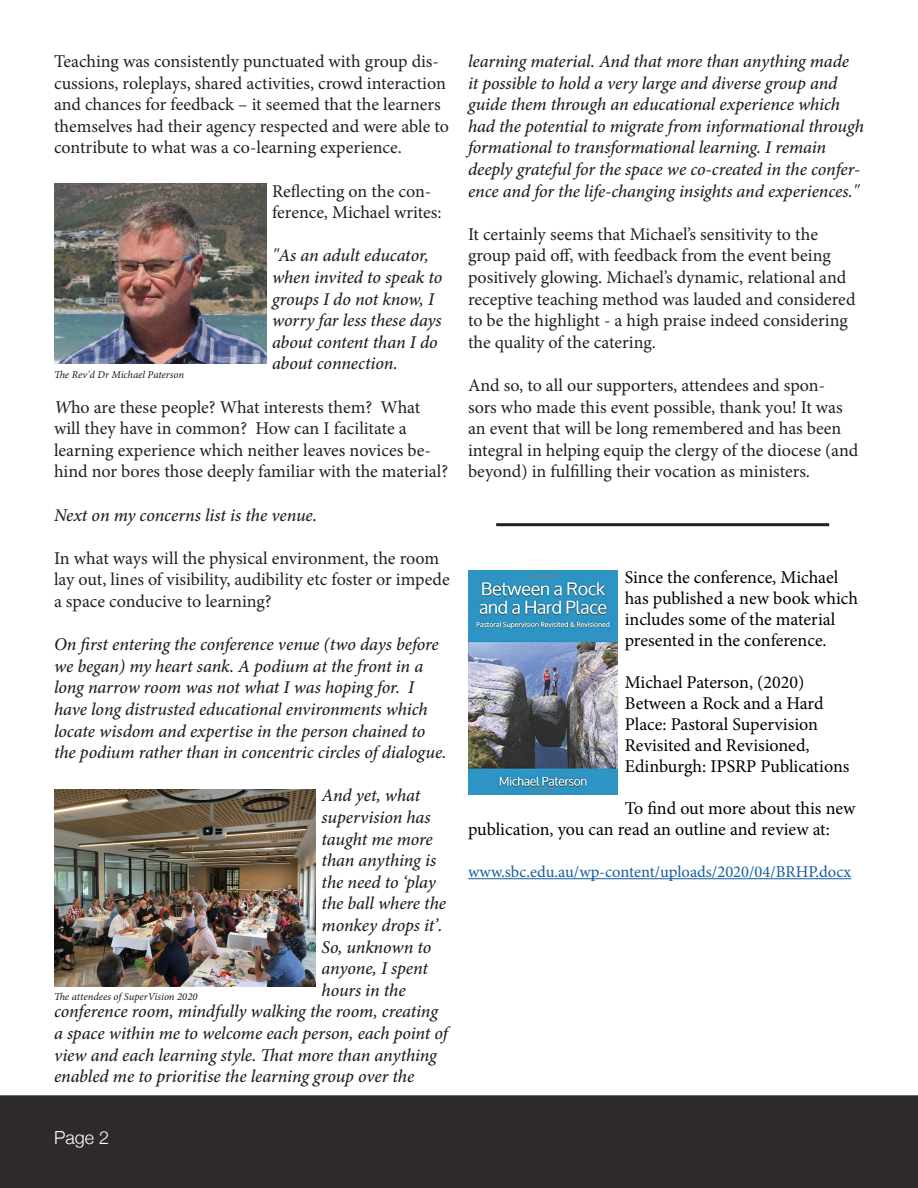
<style>
.page{position:relative;width:918px;height:1188px;background:#fff}
.page>*{position:absolute;margin:0;border:0;box-sizing:border-box;transform-origin:0 0}
.t1{font:italic 500 18px/21.6px "Minion Pro";letter-spacing:-.005em;color:#231f20}
.t2{font:18px/21.6px "Minion Pro";color:#231f20}
.t3{font:18px/21px "Minion Pro";letter-spacing:-.005em;color:#000}
.t4{font:300 18px "Helvetica Neue";color:#fff}
.t5{font:16.5px "Minion Pro";color:#175d9e}
.t6{font:10.5px "Minion Pro It Capt";letter-spacing:-.005em;color:#231f20}
.s1{font-weight:500;font-style:italic}
</style>
<div class="page">
<div style="left:1px;top:1096px;width:916px;height:91px;background:#2e2a2b"></div>
<div style="left:0;top:1095px;width:918px;height:93px;border:2px solid #231f20"></div>
<hr style="left:468px;top:878px;width:383px;height:1px;background:#175d9e">
<img style="left:468px;top:570px;width:149px;height:224px">
<img style="left:54px;top:790px;width:262px;height:196px">
<hr style="left:496px;top:523px;width:333px;height:3px;background:#231f20">
<img style="left:54px;top:183px;width:212px;height:180px">
<p class="t2" style="left:54px;top:51px;width:397px">Teaching was consistently punctuated with group dis&shy;cussions, roleplays, shared activities, crowd interaction and chances for feedback – it seemed that the learners themselves had their agency respected and were able to contribute to what was a co-learning experience.</p>
<p class="t2" style="left:272px;top:180px;width:171px">Reflecting on the con&shy;ference, Michael writes:</p>
<p class="t1" style="left:272px;top:245px;width:172px">"As an adult educator, when invited to speak to groups I do not know, I worry far less these days about content than I do about connection.</p>
<p class="t2" style="left:54px;top:396px;width:396px"><span class="s1">W</span>ho are these people? What interests them? What will they have in common? How can I facilitate a learning experience which neither leaves novices be&shy;hind nor bores those deeply familiar with the material?</p>
<p class="t1" style="left:54px;top:504px;width:265px">Next on my concerns list is the venue.</p>
<p class="t2" style="left:54px;top:547px;width:397px">In what ways will the physical environment, the room lay out, lines of visibility, audibility etc foster or impede a space conducive to learning?</p>
<p class="t1" style="left:54px;top:634px;width:394px">On first entering the conference venue (two days before we began) my heart sank. A podium at the front in a long narrow room was not what I was hoping for. I have long distrusted educational environments which locate wisdom and expertise in the person chained to the podium rather than in concentric circles of dialogue.</p>
<p class="t1" style="left:322px;top:785px;width:126px">And yet, what supervision has taught me more than anything is the need to ‘play the ball where the monkey drops it’.</p>
<p class="t1" style="left:322px;top:936px;width:111px">So, unknown to</p>
<p class="t1" style="left:322px;top:958px;width:108px">anyone, I spent</p>
<p class="t1" style="left:322px;top:979px;width:86px">hours in the</p>
<p class="t1" style="left:54px;top:1001px;width:386px">conference room, mindfully walking the room, creating</p>
<p class="t1" style="left:54px;top:1022px;width:395px">a space within me to welcome each person, each point of</p>
<p class="t1" style="left:54px;top:1044px;width:384px">view and each learning style. That more than anything</p>
<p class="t1" style="left:54px;top:1066px;width:362px">enabled me to prioritise the learning group over the</p>
<p class="t6" style="left:54px;top:367px;width:132px">The Rev'd Dr Michael Paterson</p>
<p class="t6" style="left:54px;top:989px;width:145px">The attendees of SuperVision 2020</p>
<p class="t1" style="left:468px;top:50px;width:397px">learning material. And that more than anything made<br>it possible to hold a very large and diverse group and guide them through an educational experience which had the potential to migrate from informational through formational to transformational learning. I remain deeply grateful for the space we co-created in the confer&shy;ence and for the life-changing insights and experiences."</p>
<p class="t2" style="left:468px;top:223px;width:389px">It certainly seems that Michael’s sensitivity to the group paid off, with feedback from the event being positively glowing. Michael’s dynamic, relational and receptive teaching method was lauded and considered to be the highlight - a high praise indeed considering the quality of the catering.</p>
<p class="t2" style="left:468px;top:375px;width:392px">And so, to all our supporters, attendees and spon&shy;sors who made this event possible, thank you! It was an event that will be long remembered and has been integral in helping equip the clergy of the diocese (and beyond) in fulfilling their vocation as ministers.</p>
<p class="t3" style="left:625px;top:567px;width:235px">Since the conference, Michael has published a new book which includes some of the material presented in the conference.</p>
<p class="t3" style="left:625px;top:672px;width:181px">Michael Paterson, (2020)</p>
<p class="t3" style="left:625px;top:693px;width:200px">Between a Rock and a Hard<br>Place: Pastoral Supervision</p>
<p class="t3" style="left:625px;top:735px;width:186px">Revisited and Revisioned,</p>
<p class="t3" style="left:625px;top:756px;width:226px">Edinburgh: IPSRP Publications</p>
<p class="t3" style="left:468px;top:798px;width:389px;text-indent:157px">To find out more about this new publication, you can read an outline and review at:</p>
<p class="t5" style="left:468px;top:861px;width:385px">www.sbc.edu.au/wp-content/uploads/2020/04/BRHP.docx</p>
<p class="t4" style="left:54px;top:1126px;width:57px">Page 2</p>
</div>
